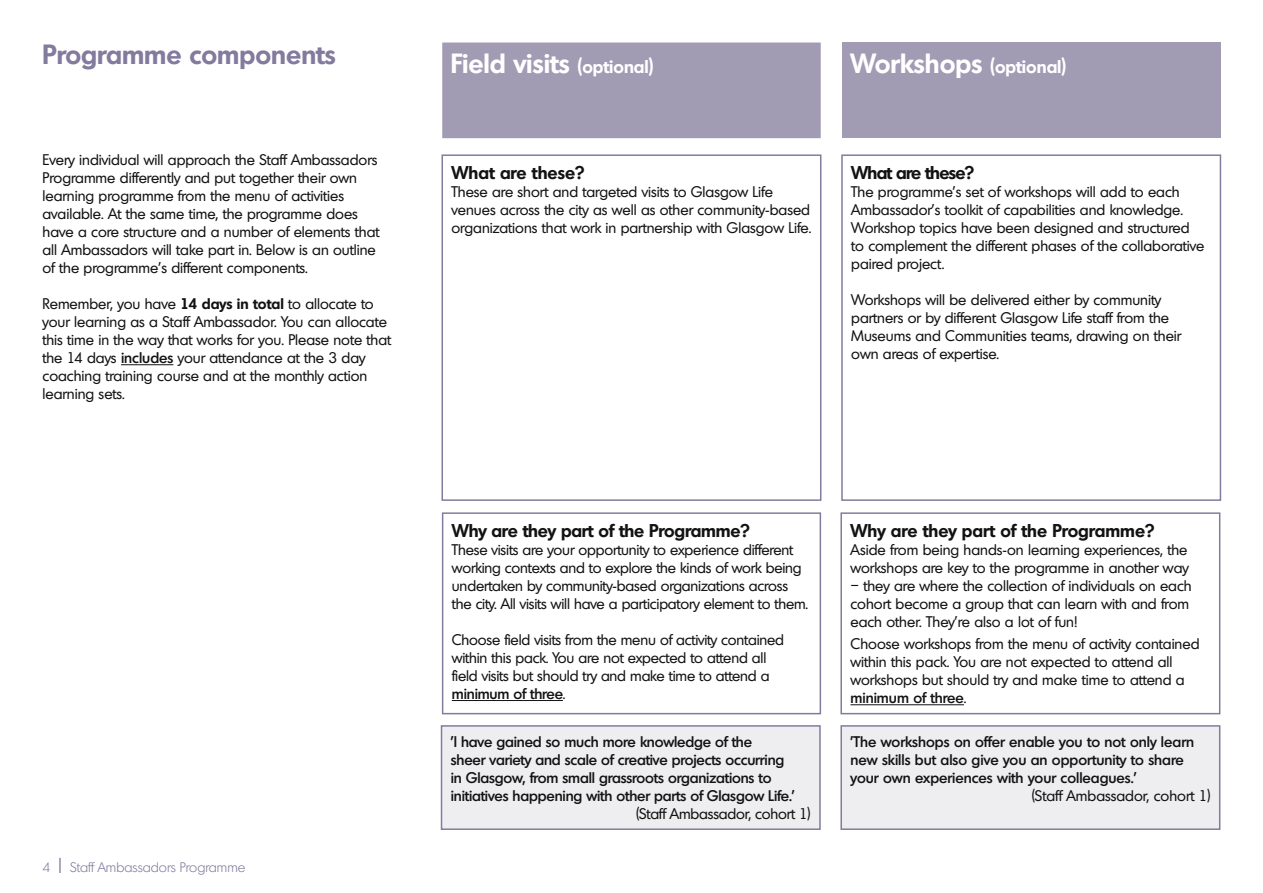
<style>
.page{position:relative;width:1263px;height:893px;background:#fff}
.page>*{position:absolute;margin:0;border:0;box-sizing:border-box;transform-origin:0 0}
.t1{font:600 27px "Montreal TS";color:#fff}
.t2{font:600 27px "Montreal TS";color:#837b9e}
.t3{font:600 18px "Montreal TS";letter-spacing:-.01em;color:#121212}
.t4{font:600 18px "Montreal TS";color:#fff}
.t5{font:600 18px "Montreal TS";letter-spacing:-.04em;color:#121212}
.t6{font:15px/18px "Montreal TS";color:#121212}
.t7{font:500 15px/18px "Montreal TS";letter-spacing:-.01em;color:#121212}
.t8{font:300 13.5px "Montreal TS";color:#837b9e}
.s1{font-weight:600}
.s2{font-weight:500}
.s3{font-size:21px}
.s4{font-size:18px}
.s5{font-size:27px}
</style>
<div class="page">
<div style="left:441px;top:154px;width:380px;height:347px;border:2px solid #837b9e"></div>
<hr style="left:121px;top:364px;width:52px;height:1px;background:#121212">
<div style="left:442px;top:43px;width:379px;height:95px;background:#a19bb4"></div>
<div style="left:842px;top:43px;width:378px;height:95px;background:#a19bb4"></div>
<hr style="left:452px;top:700px;width:111px;height:1px;background:#121212">
<div style="left:442px;top:512px;width:379px;height:202px;border:2px solid #837b9e"></div>
<hr style="left:850px;top:704px;width:114px;height:1px;background:#121212">
<div style="left:840px;top:512px;width:380px;height:202px;border:2px solid #837b9e"></div>
<div style="left:841px;top:154px;width:380px;height:347px;border:2px solid #837b9e"></div>
<div style="left:441px;top:726px;width:379px;height:103px;background:#eeeef0"></div>
<div style="left:441px;top:725px;width:380px;height:105px;border:2px solid #837b9e"></div>
<div style="left:841px;top:726px;width:379px;height:103px;background:#eeeef0"></div>
<div style="left:840px;top:725px;width:380px;height:105px;border:2px solid #837b9e"></div>
<h1 class="t2" style="left:43px;top:37px;width:295px">Programme components</h1>
<p class="t6" style="left:43px;top:150px;width:338px">Every individual will approach the Staff Ambassadors Programme differently and put together their own learning programme from the menu of activities available. At the same time, the programme does have a core structure and a number of elements that all Ambassadors will take part in. Below is an outline of the programme’s different components.</p>
<p class="t6" style="left:43px;top:294px;width:350px">Remember, you have <span class="s1">14 days in total</span> to allocate to your learning as a Staff Ambassador. You can allocate this time in the way that works for you. Please note that the 14 days <span class="s2">includes</span> your attendance at the 3 day coaching training course and at the monthly action learning sets.</p>
<p class="t8" style="left:43px;top:858px;width:204px">4 <span class="s3">I</span> Staff Ambassadors Programme</p>
<h1 class="t1" style="left:451px;top:46px;width:204px">Field visits <span class="s4">(optional)</span></h1>
<p class="t4" style="left:850px;top:55px;width:217px"><span class="s5">Workshops</span> (optional)</p>
<p class="t3" style="left:451px;top:161px;width:135px">What are these?</p>
<p class="t6" style="left:451px;top:182px;width:361px">These are short and targeted visits to Glasgow Life venues across the city as well as other community-based organizations that work in partnership with Glasgow Life.</p>
<p class="t5" style="left:851px;top:161px;width:124px">What are these?</p>
<p class="t6" style="left:851px;top:182px;width:355px">The programme’s set of workshops will add to each Ambassador’s toolkit of capabilities and knowledge.<br>Workshop topics have been designed and structured to complement the different phases of the collaborative paired project.</p>
<p class="t6" style="left:851px;top:290px;width:332px">Workshops will be delivered either by community partners or by different Glasgow Life staff from the Museums and Communities teams, drawing on their own areas of expertise.</p>
<p class="t3" style="left:452px;top:519px;width:299px">Why are they part of the Programme?</p>
<p class="t6" style="left:452px;top:540px;width:358px">These visits are your opportunity to experience different working contexts and to explore the kinds of work being undertaken by community-based organizations across the city. All visits will have a participatory element to them.</p>
<p class="t6" style="left:452px;top:630px;width:334px">Choose field visits from the menu of activity contained within this pack. You are not expected to attend all field visits but should try and make time to attend a <span class="s2">minimum of three</span>.</p>
<p class="t7" style="left:451px;top:733px;width:346px">’I have gained so much more knowledge of the<br>sheer variety and scale of creative projects occurring in Glasgow, from small grassroots organizations to initiatives happening with other parts of Glasgow Life.’</p>
<p class="t6" style="left:636px;top:805px;width:176px">(Staff Ambassador, cohort 1)</p>
<p class="t3" style="left:850px;top:519px;width:306px">Why are they part of the Programme?</p>
<p class="t6" style="left:850px;top:540px;width:340px">Aside from being hands-on learning experiences, the workshops are key to the programme in another way</p>
<p class="t6" style="left:850px;top:576px;width:343px">– they are where the collection of individuals on each cohort become a group that can learn with and from each other. They’re also a lot of fun!</p>
<p class="t6" style="left:850px;top:634px;width:350px">Choose workshops from the menu of activity contained within this pack. You are not expected to attend all workshops but should try and make time to attend a <span class="s2">minimum of three</span>.</p>
<p class="t7" style="left:850px;top:733px;width:345px">’The workshops on offer enable you to not only learn new skills but also give you an opportunity to share your own experiences with your colleagues.’</p>
<p class="t6" style="left:1032px;top:787px;width:180px">(Staff Ambassador, cohort 1)</p>
</div>
